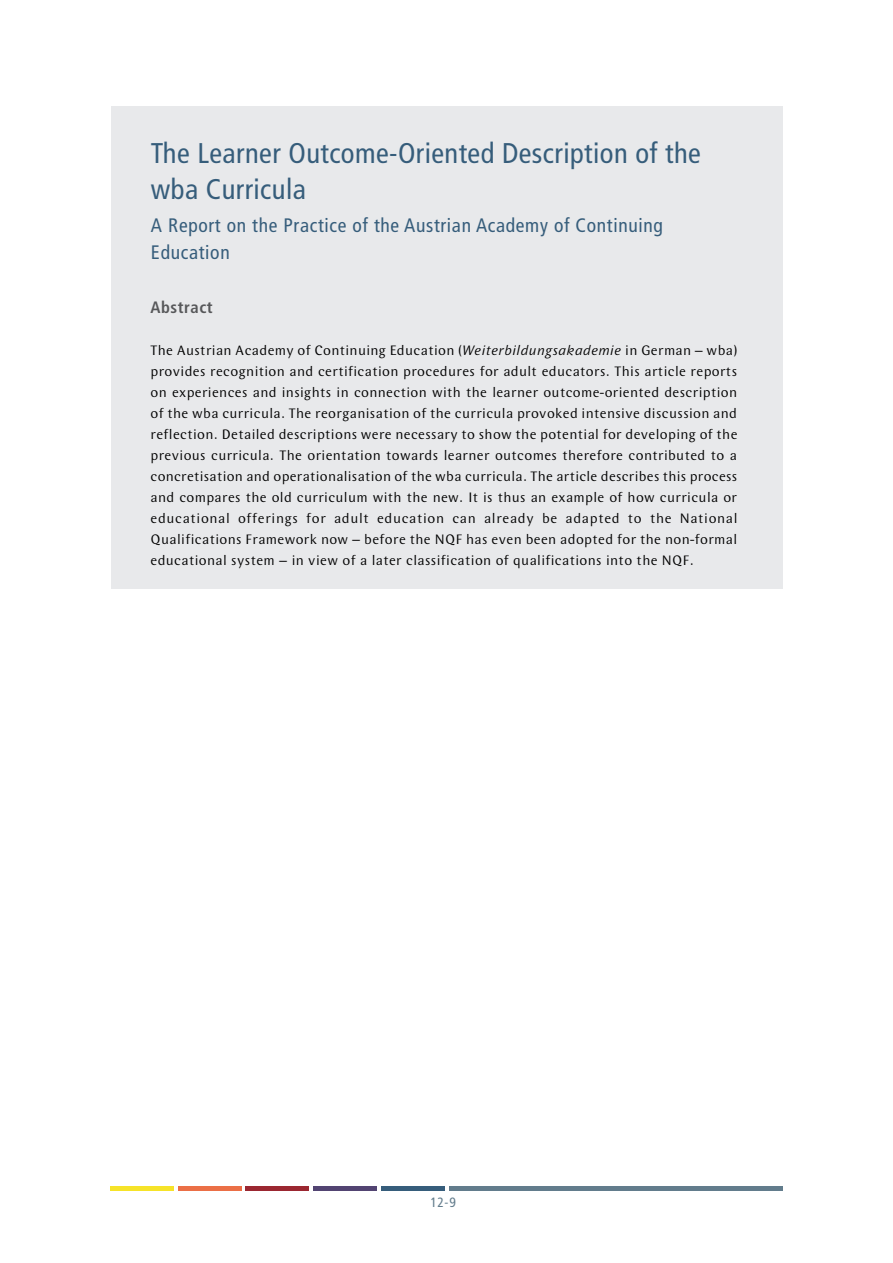
<style>
.page{position:relative;width:893px;height:1263px;background:#fff}
.page>*{position:absolute;margin:0;border:0;box-sizing:border-box;transform-origin:0 0}
.t1{font:condensed 28.5px/36px "Frutiger LT Std";letter-spacing:.015em;color:#365d7b}
.t2{font:condensed 19.5px/27px "Frutiger LT Std";letter-spacing:.035em;color:#365d7b}
.t3{font:700 condensed 16.5px "Frutiger LT Std";letter-spacing:.035em;color:#57585a}
.t4{font:14.25px/21px "Wunderlich";letter-spacing:.025em;color:#000;text-align:justify}
.t5{font:condensed 13.5px "Frutiger LT Std";color:#627c8c}
.s1{font-style:italic}
</style>
<div class="page">
<div style="left:111px;top:1186px;width:63px;height:5px;background:#f6e329"></div>
<div style="left:178px;top:1186px;width:64px;height:5px;background:#eb6f46"></div>
<div style="left:246px;top:1186px;width:63px;height:5px;background:#9b2731"></div>
<div style="left:313px;top:1186px;width:64px;height:5px;background:#524472"></div>
<div style="left:381px;top:1186px;width:63px;height:5px;background:#365d7b"></div>
<div style="left:449px;top:1186px;width:333px;height:5px;background:#627c8c"></div>
<div style="left:111px;top:106px;width:671px;height:483px;background:#e8e9eb"></div>
<h1 class="t1" style="left:151px;top:135px;width:551px">The Learner Outcome-Oriented Description of the wba Curricula</h1>
<h2 class="t2" style="left:151px;top:212px;width:514px">A Report on the Practice of the Austrian Academy of Continuing<br>Education</h2>
<p class="t3" style="left:151px;top:297px;width:64px">Abstract</p>
<p class="t4" style="left:151px;top:340px;width:588px">The Austrian Academy of Continuing Education (<span class="s1">Weiterbildungsakademie</span> in German – wba) provides recognition and certification procedures for adult educators. This article reports on experiences and insights in connection with the learner outcome-oriented description of the wba curricula. The reorganisation of the curricula provoked intensive discussion and reflection. Detailed descriptions were necessary to show the potential for developing of the previous curricula. The orientation towards learner outcomes therefore contributed to a concretisation and operationalisation of the wba curricula. The article describes this process and compares the old curriculum with the new. It is thus an example of how curricula or educational offerings for adult education can already be adapted to the National Qualifications Framework now – before the NQF has even been adopted for the non-formal educational system – in view of a later classification of qualifications into the NQF.</p>
<p class="t5" style="left:430px;top:1195px;width:27px">12-9</p>
</div>
